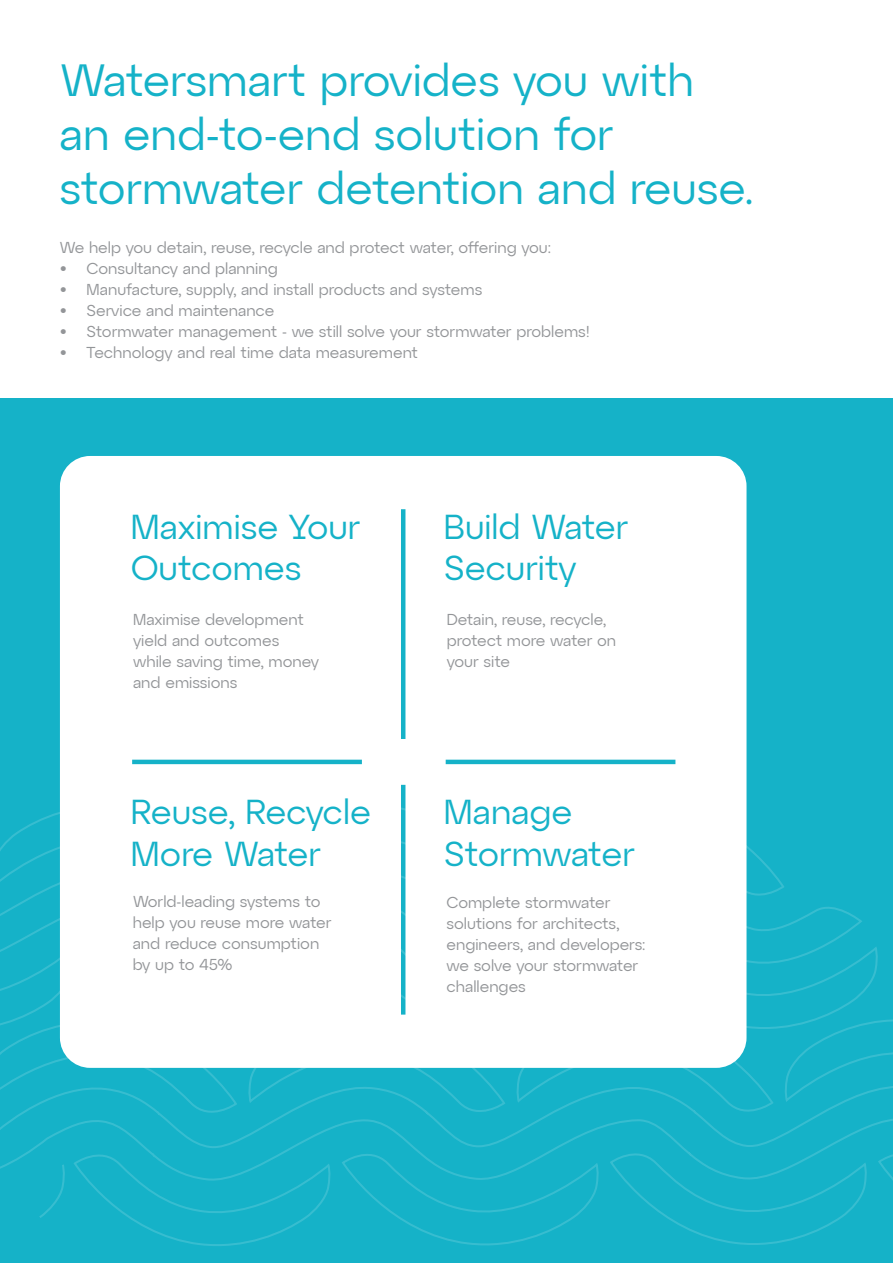
<style>
.page{position:relative;width:893px;height:1263px;background:#fff}
.page>*{position:absolute;margin:0;border:0;box-sizing:border-box;transform-origin:0 0}
.t1{font:45px/54px "Atyp Display";color:#15b2c8}
.t2{font:34.5px/41.4px "Atyp Display";color:#15b2c8}
.t3{font:15.75px/21px "Atyp Display";color:#939598}
</style>
<div class="page">
<div style="left:0;top:399px;width:893px;height:864px;background:#15b2c8"></div>
<div style="left:60px;top:456px;width:686px;height:612px;background:#fff;border-radius:30px"></div>
<hr style="left:401px;top:509px;width:4px;height:230px;background:#15b2c8">
<hr style="left:401px;top:785px;width:4px;height:229px;background:#15b2c8">
<hr style="left:132px;top:760px;width:230px;height:4px;background:#15b2c8">
<hr style="left:446px;top:760px;width:229px;height:4px;background:#15b2c8">
<svg style="left:0;top:804px;width:893px;height:442px"></svg>
<p class="t1" style="left:60px;top:51px;width:696px">Watersmart provides you with an end-to-end solution for stormwater detention and reuse.</p>
<p class="t3" style="left:60px;top:236px;width:493px">We help you detain, reuse, recycle and protect water, offering you:</p>
<p class="t3" style="left:60px;top:257px;width:220px">• Consultancy and planning</p>
<p class="t3" style="left:60px;top:278px;width:424px">• Manufacture, supply, and install products and systems</p>
<p class="t3" style="left:60px;top:299px;width:216px">• Service and maintenance</p>
<p class="t3" style="left:60px;top:320px;width:532px">• Stormwater management - we still solve your stormwater problems!</p>
<p class="t3" style="left:60px;top:341px;width:360px">• Technology and real time data measurement</p>
<p class="t2" style="left:131px;top:504px;width:231px">Maximise Your<br>Outcomes</p>
<p class="t2" style="left:444px;top:504px;width:186px">Build Water<br>Security</p>
<p class="t3" style="left:133px;top:608px;width:188px">Maximise development yield and outcomes while saving time, money and emissions</p>
<p class="t3" style="left:447px;top:608px;width:171px">Detain, reuse, recycle, protect more water on your site</p>
<p class="t2" style="left:131px;top:790px;width:242px">Reuse, Recycle<br>More Water</p>
<p class="t2" style="left:444px;top:790px;width:193px">Manage<br>Stormwater</p>
<p class="t3" style="left:133px;top:890px;width:200px">World-leading systems to help you reuse more water and reduce consumption by up to 45%</p>
<p class="t3" style="left:446px;top:891px;width:201px">Complete stormwater solutions for architects, engineers, and developers: we solve your stormwater challenges</p>
</div>
